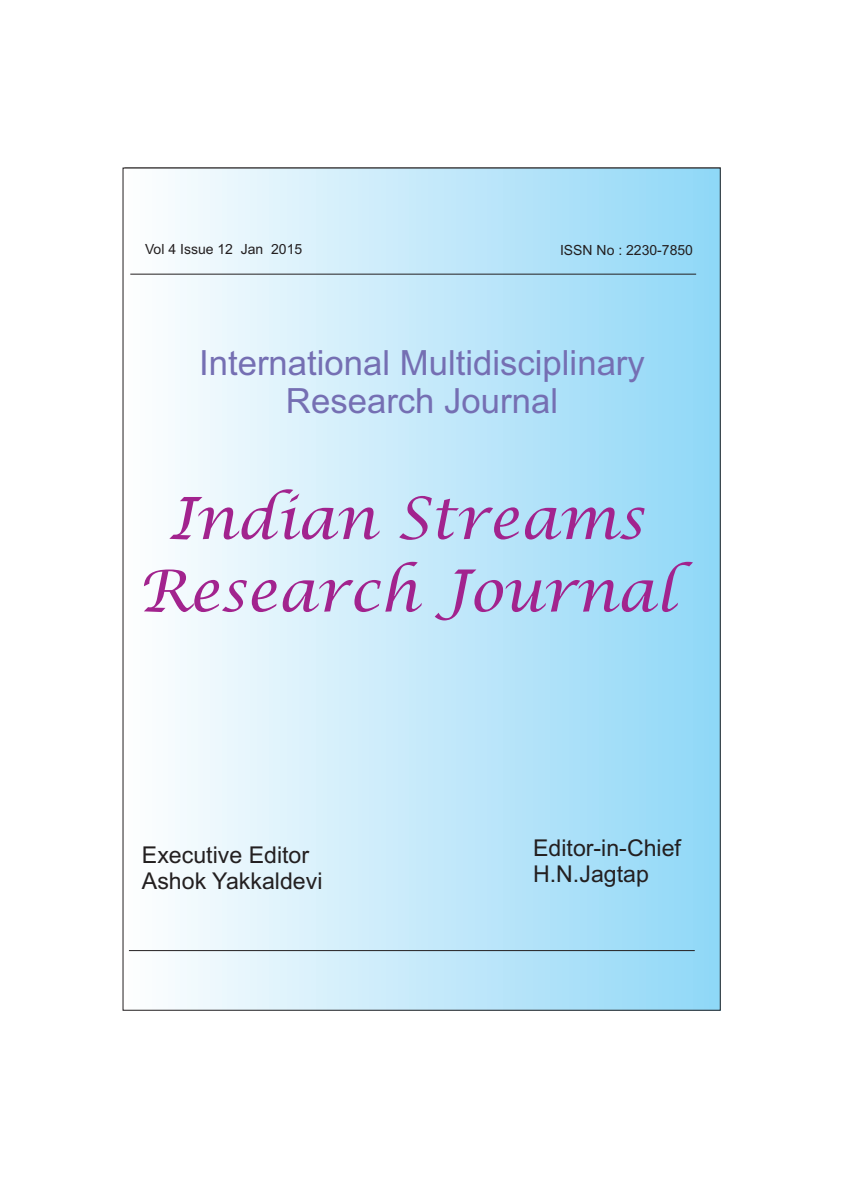
<style>
.page{position:relative;width:842px;height:1191px;background:#fff}
.page>*{position:absolute;margin:0;border:0;box-sizing:border-box;transform-origin:0 0}
.t1{font:italic 57.9px/72.5px "Lucida Calligraphy";color:#a2238e;text-align:center}
.t2{font:34.7px/38.8px "Arial";color:#756fb3;text-align:center}
.t3{font:23.1px/25.9px "Arial";color:#231f20}
.t4{font:14px "Arial";color:#231f20}
</style>
<div class="page">
<div style="left:123px;top:168px;width:597px;height:842px;background:linear-gradient(to right,#fefefe,#8fd7f7)"></div>
<hr style="left:130px;top:274px;width:566px;height:1px;background:#231f20">
<hr style="left:129px;top:950px;width:566px;height:1px;background:#231f20">
<p class="t4" style="left:145px;top:243px;width:159px">Vol 4 Issue 12 Jan 2015</p>
<p class="t4" style="left:560px;top:245px;width:135px">ISSN No : 2230-7850</p>
<h2 class="t2" style="left:199px;top:346px;width:447px">International Multidisciplinary<br>Research Journal</h2>
<h1 class="t1" style="left:138px;top:487px;width:538px">Indian Streams<br>Research Journal</h1>
<p class="t3" style="left:142px;top:844px;width:182px">Executive Editor<br>Ashok Yakkaldevi</p>
<p class="t3" style="left:533px;top:837px;width:149px">Editor-in-Chief<br>H.N.Jagtap</p>
</div>
